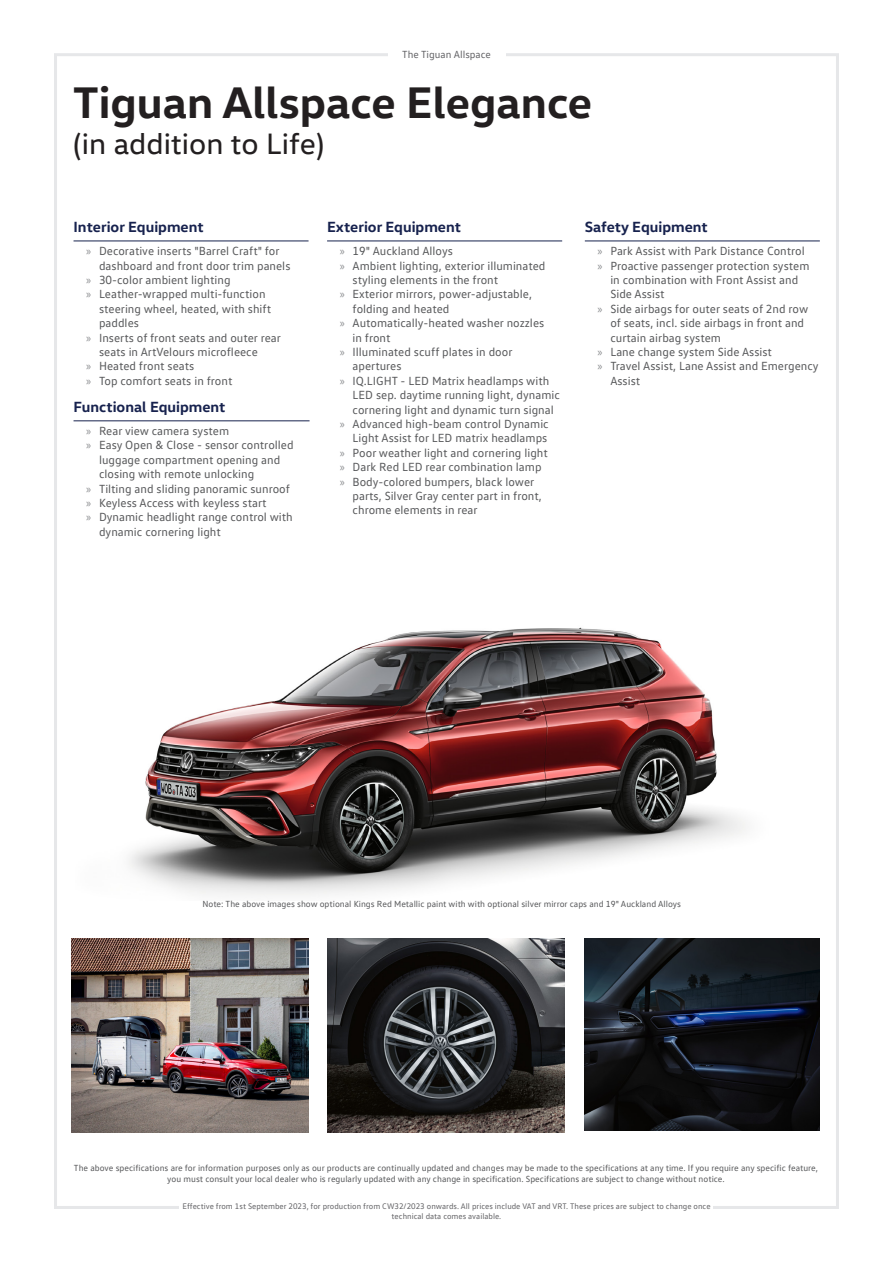
<style>
.page{position:relative;width:893px;height:1263px;background:#fff}
.page>*{position:absolute;margin:0;border:0;box-sizing:border-box;transform-origin:0 0}
.Page_heading{font:700 45px "VW Head";color:#231f20}
.Page_heading-2{font:30px "VW Head";color:#231f20}
.List_headings_-_spac{font:700 15px "VW Head";color:#17224e}
.t1{font:12px/14.4px "VW Text";color:#57585a}
.t2{font:10.5px "VW Text";color:#636366}
.t3{font:9px/10.8px "VW Text";color:#57585a;text-align:center}
.t4{font:8.25px/9.9px "VW Text";color:#636366;text-align:center}
.s1{font-family:"Myriad Pro";color:#87898c}
</style>
<div class="page">
<img style="left:129px;top:627px;width:617px;height:269px">
<hr style="left:74px;top:241px;width:235px;height:1px;background:#17224e">
<hr style="left:74px;top:421px;width:236px;height:1px;background:#17224e">
<hr style="left:327px;top:241px;width:235px;height:1px;background:#17224e">
<hr style="left:585px;top:241px;width:235px;height:1px;background:#17224e">
<img style="left:584px;top:938px;width:235px;height:193px">
<img style="left:71px;top:938px;width:237px;height:194px">
<img style="left:328px;top:938px;width:236px;height:194px">
<p class="t2" style="left:402px;top:47px;width:90px">The Tiguan Allspace</p>
<p class="Page_heading" style="left:73px;top:73px;width:520px">Tiguan Allspace Elegance</p>
<p class="Page_heading-2" style="left:73px;top:125px;width:253px">(in addition to Life)</p>
<p class="List_headings_-_spac" style="left:74px;top:217px;width:132px">Interior Equipment</p>
<p class="t1" style="left:99px;top:243px;width:193px;text-indent:-13px"><span class="s1">»</span> Decorative inserts "Barrel Craft" for dashboard and front door trim panels</p>
<p class="t1" style="left:86px;top:272px;width:146px"><span class="s1">»</span> 30-color ambient lighting</p>
<p class="t1" style="left:99px;top:287px;width:174px;text-indent:-13px"><span class="s1">»</span> Leather-wrapped multi-function steering wheel, heated, with shift paddles</p>
<p class="t1" style="left:99px;top:330px;width:184px;text-indent:-13px"><span class="s1">»</span> Inserts of front seats and outer rear seats in ArtVelours microfleece</p>
<p class="t1" style="left:86px;top:359px;width:110px"><span class="s1">»</span> Heated front seats</p>
<p class="t1" style="left:86px;top:373px;width:148px"><span class="s1">»</span> Top comfort seats in front</p>
<p class="List_headings_-_spac" style="left:74px;top:397px;width:153px">Functional Equipment</p>
<p class="t1" style="left:86px;top:423px;width:144px"><span class="s1">»</span> Rear view camera system</p>
<p class="t1" style="left:99px;top:438px;width:196px;text-indent:-13px"><span class="s1">»</span> Easy Open &amp; Close - sensor controlled luggage compartment opening and closing with remote unlocking</p>
<p class="t1" style="left:86px;top:481px;width:205px"><span class="s1">»</span> Tilting and sliding panoramic sunroof</p>
<p class="t1" style="left:86px;top:495px;width:182px"><span class="s1">»</span> Keyless Access with keyless start</p>
<p class="t1" style="left:99px;top:510px;width:195px;text-indent:-13px"><span class="s1">»</span> Dynamic headlight range control with dynamic cornering light</p>
<p class="List_headings_-_spac" style="left:327px;top:217px;width:135px">Exterior Equipment</p>
<p class="t1" style="left:340px;top:243px;width:115px"><span class="s1">»</span> 19" Auckland Alloys</p>
<p class="t1" style="left:353px;top:258px;width:194px;text-indent:-13px"><span class="s1">»</span> Ambient lighting, exterior illuminated styling elements in the front</p>
<p class="t1" style="left:353px;top:287px;width:181px;text-indent:-13px"><span class="s1">»</span> Exterior mirrors, power-adjustable, folding and heated</p>
<p class="t1" style="left:353px;top:315px;width:193px;text-indent:-13px"><span class="s1">»</span> Automatically-heated washer nozzles in front</p>
<p class="t1" style="left:353px;top:344px;width:161px;text-indent:-13px"><span class="s1">»</span> Illuminated scuff plates in door apertures</p>
<p class="t1" style="left:353px;top:373px;width:209px;text-indent:-13px"><span class="s1">»</span> IQ.LIGHT - LED Matrix headlamps with<br>LED sep. daytime running light, dynamic cornering light and dynamic turn signal</p>
<p class="t1" style="left:340px;top:416px;width:211px;text-align:right"><span class="s1">»</span> Advanced high-beam control Dynamic<br>Light Assist for LED matrix headlamps</p>
<p class="t1" style="left:340px;top:445px;width:209px"><span class="s1">»</span> Poor weather light and cornering light</p>
<p class="t1" style="left:340px;top:459px;width:203px"><span class="s1">»</span> Dark Red LED rear combination lamp</p>
<p class="t1" style="left:353px;top:474px;width:191px;text-indent:-13px"><span class="s1">»</span> Body-colored bumpers, black lower parts, Silver Gray center part in front, chrome elements in rear</p>
<p class="List_headings_-_spac" style="left:585px;top:217px;width:124px">Safety Equipment</p>
<p class="t1" style="left:598px;top:243px;width:209px"><span class="s1">»</span> Park Assist with Park Distance Control</p>
<p class="t1" style="left:610px;top:258px;width:201px;text-indent:-13px"><span class="s1">»</span> Proactive passenger protection system in combination with Front Assist and<br>Side Assist</p>
<p class="t1" style="left:610px;top:301px;width:199px;text-indent:-13px"><span class="s1">»</span> Side airbags for outer seats of 2nd row of seats, incl. side airbags in front and curtain airbag system</p>
<p class="t1" style="left:598px;top:344px;width:176px"><span class="s1">»</span> Lane change system Side Assist</p>
<p class="t1" style="left:610px;top:359px;width:210px;text-indent:-13px"><span class="s1">»</span> Travel Assist, Lane Assist and Emergency<br>Assist</p>
<p class="t3" style="left:202px;top:898px;width:480px">Note: The above images show optional Kings Red Metallic paint with with optional silver mirror caps and 19" Auckland Alloys</p>
<p class="t3" style="left:74px;top:1163px;width:746px">The above specifications are for information purposes only as our products are continually updated and changes may be made to the specifications at any time. If you require any specific feature, you must consult your local dealer who is regularly updated with any change in specification. Specifications are subject to change without notice.</p>
<p class="t4" style="left:182px;top:1201px;width:530px">Effective from 1st September 2023, for production from CW32/2023 onwards. All prices include VAT and VRT. These prices are subject to change once technical data comes available.</p>
</div>
